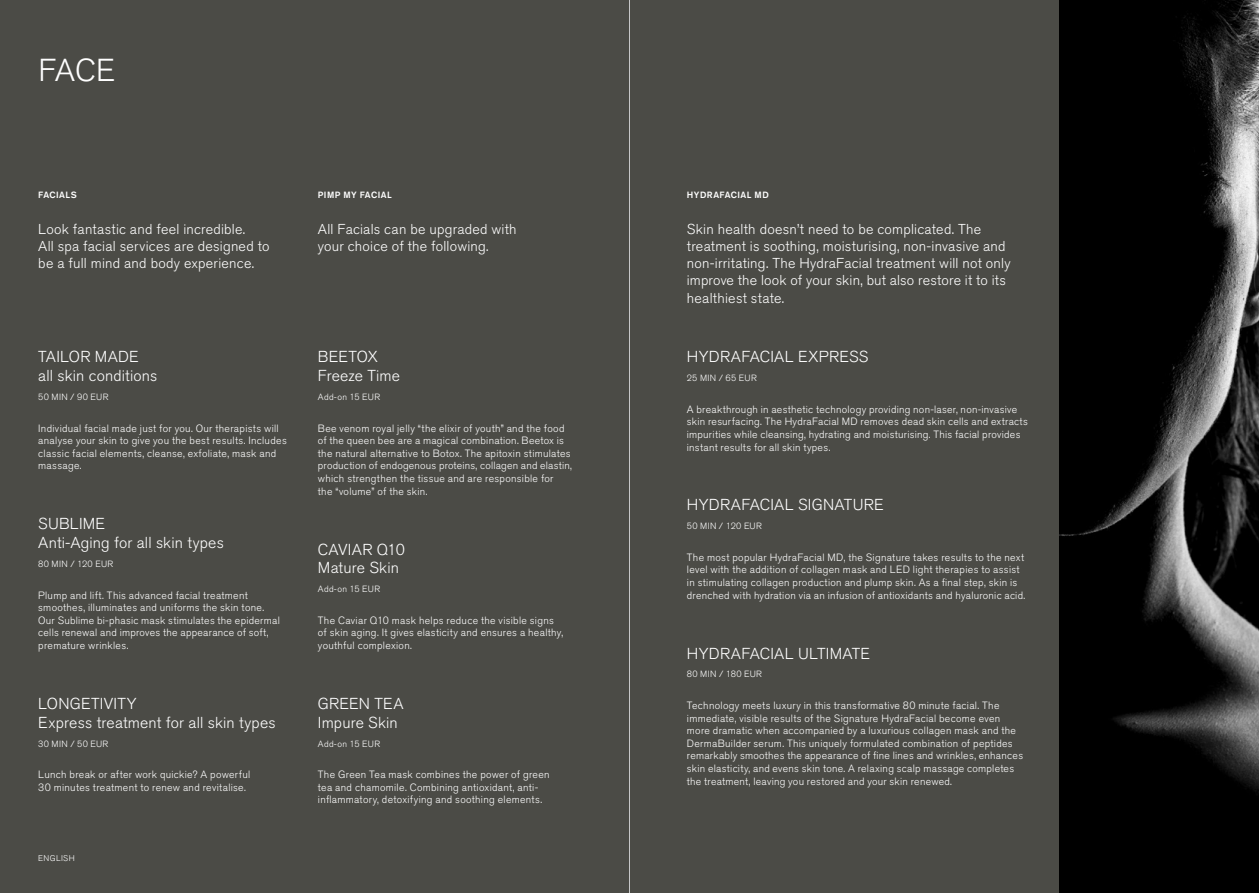
<style>
.page{position:relative;width:1259px;height:893px;background:#4b4b46}
.page>*{position:absolute;margin:0;border:0;box-sizing:border-box;transform-origin:0 0}
.t1{font:300 31.5px "Akzidenz Grotesk BE";color:#fff}
.t2{font:300 15.75px/18.9px "Akzidenz Grotesk BE";letter-spacing:.015em;color:#fff}
.t3{font:300 14.25px/17.1px "Akzidenz Grotesk BE";letter-spacing:.015em;color:#fff}
.t4{font:300 10.5px/12.6px "Akzidenz Grotesk BE";letter-spacing:.025em;color:#fff}
.t5{font:300 9px "Akzidenz Grotesk BE";letter-spacing:.035em;color:#fff}
.t6{font:500 9px "Akzidenz Grotesk BE";letter-spacing:.05em;color:#fff}
.t7{font:300 8.25px "Akzidenz Grotesk BE";letter-spacing:.045em;color:#fff}
</style>
<div class="page">
<img style="left:1059px;top:0;width:200px;height:893px">
<hr style="left:629px;top:0;width:1px;height:893px;background:#c6c7c8">
<h1 class="t1" style="left:38px;top:52px;width:78px">FACE</h1>
<p class="t6" style="left:38px;top:189px;width:40px">FACIALS</p>
<h3 class="t3" style="left:38px;top:221px;width:233px">Look fantastic and feel incredible.<br>All spa facial services are designed to be a full mind and body experience.</h3>
<h2 class="t2" style="left:38px;top:348px;width:121px">TAILOR MADE all skin conditions</h2>
<p class="t5" style="left:38px;top:392px;width:72px">50 MIN / 90 EUR</p>
<p class="t4" style="left:38px;top:422px;width:250px">Individual facial made just for you. Our therapists will analyse your skin to give you the best results. Includes classic facial elements, cleanse, exfoliate, mask and massage.</p>
<h2 class="t2" style="left:38px;top:515px;width:187px">SUBLIME<br>Anti-Aging for all skin types</h2>
<p class="t5" style="left:38px;top:559px;width:77px">80 MIN / 120 EUR</p>
<p class="t4" style="left:38px;top:589px;width:243px">Plump and lift. This advanced facial treatment smoothes, illuminates and uniforms the skin tone.<br>Our Sublime bi-phasic mask stimulates the epidermal cells renewal and improves the appearance of soft, premature wrinkles.</p>
<h2 class="t2" style="left:38px;top:694px;width:239px">LONGETIVITY<br>Express treatment for all skin types</h2>
<p class="t5" style="left:38px;top:738px;width:72px">30 MIN / 50 EUR</p>
<p class="t4" style="left:38px;top:768px;width:214px">Lunch break or after work quickie? A powerful<br>30 minutes treatment to renew and revitalise.</p>
<p class="t7" style="left:38px;top:853px;width:38px">ENGLISH</p>
<p class="t6" style="left:318px;top:189px;width:75px">PIMP MY FACIAL</p>
<h3 class="t3" style="left:318px;top:221px;width:200px">All Facials can be upgraded with your choice of the following.</h3>
<h2 class="t2" style="left:318px;top:348px;width:84px">BEETOX<br>Freeze Time</h2>
<p class="t5" style="left:318px;top:392px;width:64px">Add-on 15 EUR</p>
<p class="t4" style="left:318px;top:422px;width:255px">Bee venom royal jelly “the elixir of youth” and the food of the queen bee are a magical combination. Beetox is the natural alternative to Botox. The apitoxin stimulates production of endogenous proteins, collagen and elastin, which strengthen the tissue and are responsible for<br>the “volume” of the skin.</p>
<h2 class="t2" style="left:318px;top:540px;width:88px">CAVIAR Q10<br>Mature Skin</h2>
<p class="t5" style="left:318px;top:584px;width:64px">Add-on 15 EUR</p>
<p class="t4" style="left:318px;top:614px;width:247px">The Caviar Q10 mask helps reduce the visible signs of skin aging. It gives elasticity and ensures a healthy, youthful complexion.</p>
<h2 class="t2" style="left:318px;top:694px;width:87px">GREEN TEA<br>Impure Skin</h2>
<p class="t5" style="left:318px;top:738px;width:64px">Add-on 15 EUR</p>
<p class="t4" style="left:318px;top:768px;width:233px">The Green Tea mask combines the power of green tea and chamomile. Combining antioxidant, anti&shy;inflammatory, detoxifying and soothing elements.</p>
<p class="t6" style="left:687px;top:189px;width:83px">HYDRAFACIAL MD</p>
<h3 class="t3" style="left:687px;top:221px;width:325px">Skin health doesn’t need to be complicated. The treatment is soothing, moisturising, non-invasive and non-irritating. The HydraFacial treatment will not only improve the look of your skin, but also restore it to its healthiest state.</h3>
<h2 class="t2" style="left:687px;top:348px;width:183px">HYDRAFACIAL EXPRESS</h2>
<p class="t5" style="left:687px;top:373px;width:72px">25 MIN / 65 EUR</p>
<p class="t4" style="left:687px;top:403px;width:342px">A breakthrough in aesthetic technology providing non-laser, non-invasive skin resurfacing. The HydraFacial MD removes dead skin cells and extracts impurities while cleansing, hydrating and moisturising. This facial provides instant results for all skin types.</p>
<h2 class="t2" style="left:687px;top:496px;width:198px">HYDRAFACIAL SIGNATURE</h2>
<p class="t5" style="left:687px;top:521px;width:77px">50 MIN / 120 EUR</p>
<p class="t4" style="left:687px;top:551px;width:340px">The most popular HydraFacial MD, the Signature takes results to the next level with the addition of collagen mask and LED light therapies to assist in stimulating collagen production and plump skin. As a final step, skin is drenched with hydration via an infusion of antioxidants and hyaluronic acid.</p>
<h2 class="t2" style="left:687px;top:644px;width:185px">HYDRAFACIAL ULTIMATE</h2>
<p class="t5" style="left:687px;top:669px;width:77px">80 MIN / 180 EUR</p>
<p class="t4" style="left:687px;top:699px;width:338px">Technology meets luxury in this transformative 80 minute facial. The immediate, visible results of the Signature HydraFacial become even more dramatic when accompanied by a luxurious collagen mask and the DermaBuilder serum. This uniquely formulated combination of peptides remarkably smoothes the appearance of fine lines and wrinkles, enhances skin elasticity, and evens skin tone. A relaxing scalp massage completes the treatment, leaving you restored and your skin renewed.</p>
</div>
